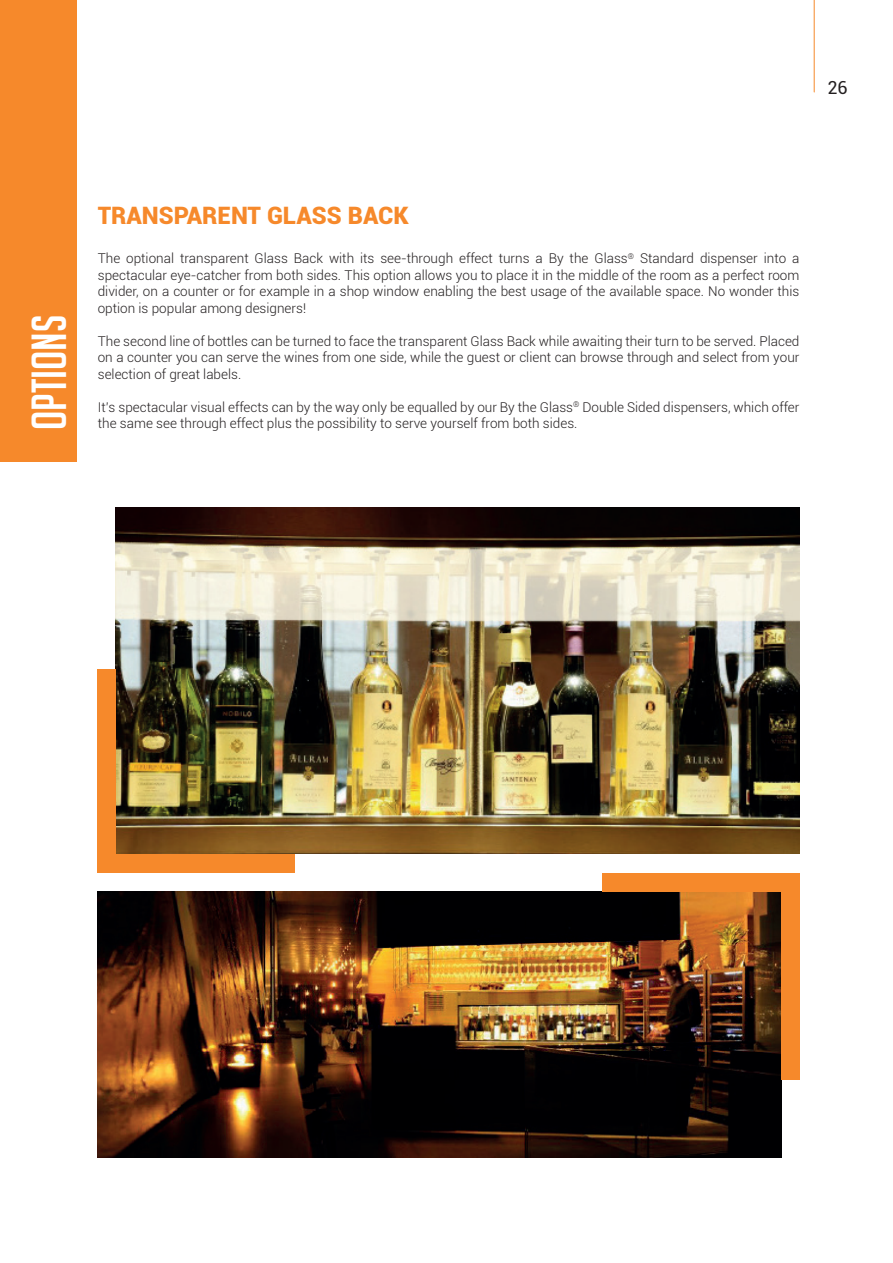
<style>
.page{position:relative;width:893px;height:1263px;background:#fff}
.page>*{position:absolute;margin:0;border:0;box-sizing:border-box;transform-origin:0 0}
.t1{font:48px "Big Noodle Titling";color:#fff}
.t2{font:900 24px "Roboto";color:#f6892b}
.t3{font:18px "Roboto";color:#231f20}
.t4{font:300 13.5px/16.5px "Roboto";color:#231f20;text-align:justify}
</style>
<div class="page">
<div style="left:0;top:0;width:76px;height:461px;background:#f6892b"></div>
<img style="left:98px;top:892px;width:683px;height:265px">
<img style="left:116px;top:508px;width:683px;height:346px">
<div style="left:98px;top:669px;width:18px;height:203px;background:#f6892b"></div>
<div style="left:781px;top:874px;width:18px;height:206px;background:#f6892b"></div>
<div style="left:98px;top:854px;width:197px;height:19px;background:#f6892b"></div>
<div style="left:602px;top:873px;width:197px;height:19px;background:#f6892b"></div>
<hr style="left:814px;top:0;width:1px;height:92px;background:#f6892b">
<h3 class="t3" style="left:827px;top:75px;width:22px">26</h3>
<h1 class="t1" style="left:23px;top:430px;width:117px;rotate:-90deg">OPTIONS</h1>
<h2 class="t2" style="left:98px;top:198px;width:312px">TRANSPARENT GLASS BACK</h2>
<p class="t4" style="left:98px;top:250px;width:703px">The optional transparent Glass Back with its see-through effect turns a By the Glass<sup>®</sup> Standard dispenser into a spectacular eye-catcher from both sides. This option allows you to place it in the middle of the room as a perfect room divider, on a counter or for example in a shop window enabling the best usage of the available space. No wonder this option is popular among designers!</p>
<p class="t4" style="left:98px;top:332px;width:703px">The second line of bottles can be turned to face the transparent Glass Back while awaiting their turn to be served. Placed on a counter you can serve the wines from one side, while the guest or client can browse through and select from your selection of great labels.</p>
<p class="t4" style="left:98px;top:398px;width:703px">It’s spectacular visual effects can by the way only be equalled by our By the Glass<sup>®</sup> Double Sided dispensers, which offer</p>
<p class="t4" style="left:98px;top:415px;width:481px">the same see through effect plus the possibility to serve yourself from both sides.</p>
</div>
